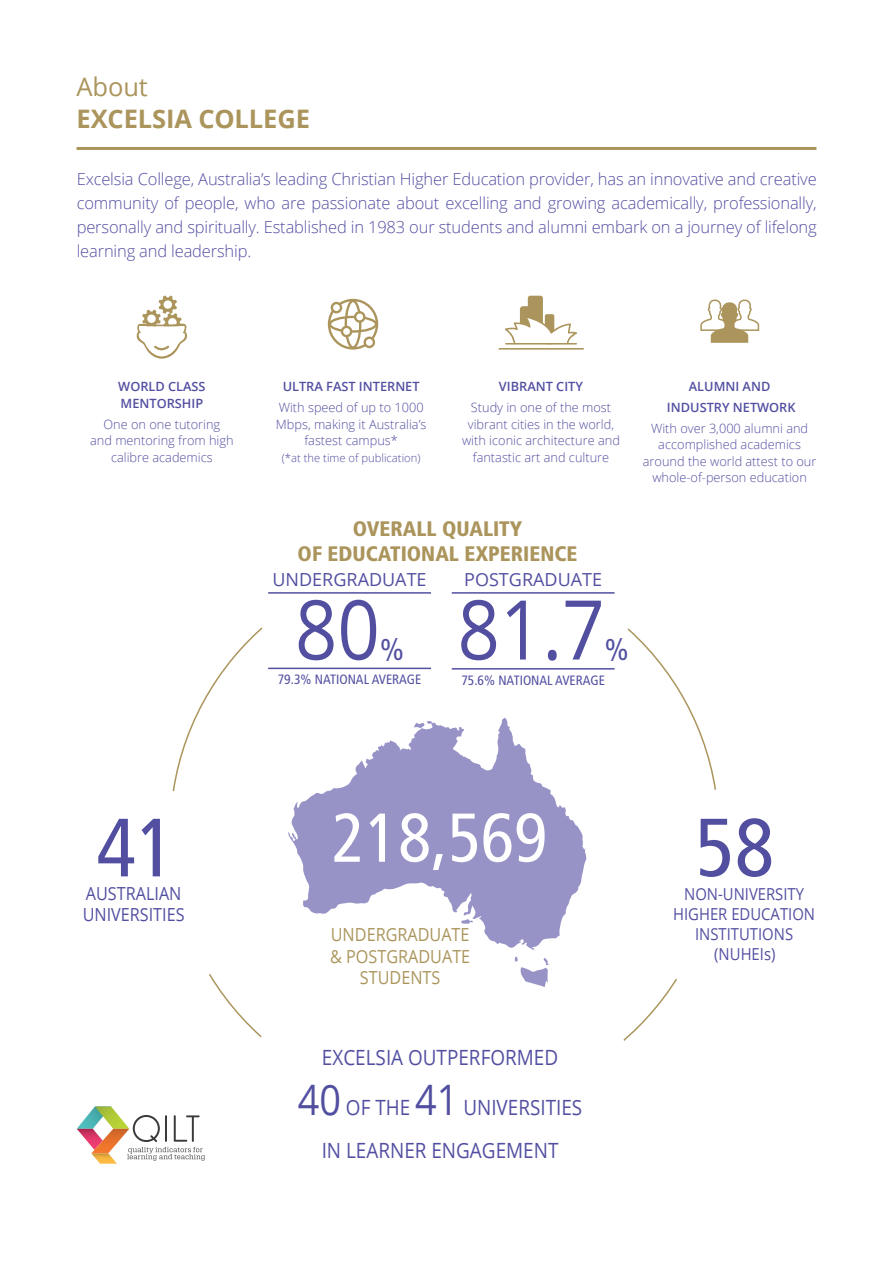
<style>
.page{position:relative;width:893px;height:1263px;background:#fff}
.page>*{position:absolute;margin:0;border:0;box-sizing:border-box;transform-origin:0 0}
.t1{font:82.5px "Open Sans";color:#524fa1;scale:.9 1}
.t2{font:condensed 82.5px "Frutiger";color:#524fa1}
.t3{font:condensed 69px "Frutiger";color:#fff}
.t4{font:condensed 30px "Frutiger";color:#524fa1}
.t5{font:700 25.5px "Open Sans";letter-spacing:-.005em;color:#ab955c}
.t6{font:25.5px "Open Sans";letter-spacing:-.005em;color:#ab955c}
.t7{font:21px/42.2px "Open Sans";color:#524fa1;text-align:center;scale:.9 1}
.t8{font:900 condensed 21px/25.2px "Frutiger";color:#ab955c;text-align:center}
.t9{font:18px/21.6px "Open Sans";color:#ab955c;text-align:center;scale:.9 1}
.t10{font:18px "Open Sans";color:#524fa1}
.t11{font:18px/21.6px "Open Sans";color:#524fa1;scale:.9 1}
.t12{font:300 16.5px/24px "Open Sans";letter-spacing:-.01em;color:#524fa1;text-align:justify}
.t13{font:16.5px/19.8px "Open Sans";color:#524fa1;text-align:center;scale:.9 1}
.t14{font:condensed 13.5px "Frutiger";color:#524fa1}
.t15{font:300 12.75px/16.5px "Open Sans";color:#524fa1;text-align:center}
.t16{font:600 12.75px/20.7px "Open Sans";color:#524fa1;text-align:center}
.t17{font:300 11.25px "Open Sans";color:#524fa1}
.s1{font-size:42px}
</style>
<div class="page">
<svg style="left:288px;top:717px;width:298px;height:234px;fill:#9793c6"></svg>
<svg style="left:414px;top:723px;width:11px;height:6px"></svg>
<svg style="left:461px;top:919px;width:12px;height:5px"></svg>
<svg style="left:514px;top:957px;width:35px;height:30px"></svg>
<div style="left:249px;top:971px;width:384px;height:200px;background:#fff;border-radius:50%"></div>
<svg style="left:77px;top:1106px;width:128px;height:58px"></svg>
<hr style="left:452px;top:668px;width:163px;height:1px;background:#524fa1">
<hr style="left:452px;top:592px;width:163px;height:2px;background:#524fa1">
<hr style="left:268px;top:668px;width:163px;height:1px;background:#524fa1">
<hr style="left:268px;top:592px;width:163px;height:2px;background:#524fa1">
<svg style="left:137px;top:296px;width:51px;height:63px"></svg>
<svg style="left:700px;top:300px;width:59px;height:43px"></svg>
<div style="left:545px;top:314px;width:9px;height:30px;background:#ab955c;border-radius:2px"></div>
<div style="left:528px;top:296px;width:15px;height:34px;background:#ab955c;border-radius:3px"></div>
<div style="left:520px;top:306px;width:11px;height:29px;background:#ab955c;border-radius:3px"></div>
<svg style="left:505px;top:316px;width:72px;height:27px"></svg>
<hr style="left:505px;top:343px;width:72px;height:2px;background:#ab955c">
<hr style="left:498px;top:348px;width:86px;height:2px;background:#ab955c">
<svg style="left:328px;top:299px;width:50px;height:51px"></svg>
<hr style="left:77px;top:147px;width:739px;height:3px;background:#ab955c">
<h3 class="t6" style="left:77px;top:69px;width:73px">About</h3>
<h3 class="t5" style="left:77px;top:100px;width:235px">EXCELSIA COLLEGE</h3>
<p class="t12" style="left:77px;top:167px;width:742px">Excelsia College, Australia’s leading Christian Higher Education provider, has an innovative and creative community of people, who are passionate about excelling and growing academically, professionally, personally and spiritually. Established in 1983 our students and alumni embark on a journey of lifelong learning and leadership.</p>
<p class="t16" style="left:118px;top:378px;width:89px;line-height:16.5px;text-align:left">WORLD CLASS<br>MENTORSHIP</p>
<p class="t15" style="left:90px;top:415px;width:145px">One on one tutoring<br>and mentoring from high calibre academics</p>
<p class="t16" style="left:283px;top:376px;width:138px">ULTRA FAST INTERNET</p>
<p class="t15" style="left:276px;top:399px;width:152px">With speed of up to 1000<br>Mbps, making it Australia’s fastest campus*</p>
<p class="t17" style="left:282px;top:450px;width:140px">(*at the time of publication)</p>
<p class="t16" style="left:499px;top:376px;width:86px">VIBRANT CITY</p>
<p class="t15" style="left:462px;top:399px;width:159px">Study in one of the most vibrant cities in the world, with iconic architecture and fantastic art and culture</p>
<h3 class="t8" style="left:298px;top:516px;width:281px">OVERALL QUALITY<br>OF EDUCATIONAL EXPERIENCE</h3>
<h3 class="t10" style="left:272px;top:567px;width:156px">UNDERGRADUATE</h3>
<h3 class="t10" style="left:464px;top:567px;width:139px">POSTGRADUATE</h3>
<h1 class="t1" style="left:295px;top:573px;width:96px">80</h1>
<h3 class="t4" style="left:380px;top:632px;width:26px">%</h3>
<h1 class="t1" style="left:457px;top:573px;width:165px">81.7</h1>
<h3 class="t4" style="left:605px;top:632px;width:26px">%</h3>
<p class="t14" style="left:278px;top:672px;width:145px">79.3% NATIONAL AVERAGE</p>
<p class="t14" style="left:461px;top:672px;width:145px">75.6% NATIONAL AVERAGE</p>
<p class="t16" style="left:667px;top:376px;width:130px">ALUMNI AND<br>INDUSTRY NETWORK</p>
<p class="t15" style="left:643px;top:420px;width:175px">With over 3,000 alumni and accomplished academics around the world attest to our whole-of-person education</p>
<h1 class="t2" style="left:96px;top:800px;width:81px">41</h1>
<h3 class="t11" style="left:83px;top:882px;width:115px">AUSTRALIAN<br>UNIVERSITIES</h3>
<h2 class="t3" style="left:332px;top:798px;width:217px">218,569</h2>
<h3 class="t9" style="left:330px;top:923px;width:157px">UNDERGRADUATE &amp; POSTGRADUATE<br>STUDENTS</h3>
<h3 class="t7" style="left:322px;top:1036px;width:264px">EXCELSIA OUTPERFORMED</h3>
<h3 class="t7" style="left:298px;top:1086px;width:318px"><span class="s1">40</span> OF THE <span class="s1">41</span> UNIVERSITIES<br>IN LEARNER ENGAGEMENT</h3>
<h1 class="t2" style="left:695px;top:800px;width:81px">58</h1>
<p class="t13" style="left:673px;top:884px;width:159px">NON-UNIVERSITY<br>HIGHER EDUCATION<br>INSTITUTIONS (NUHEIs)</p>
</div>
